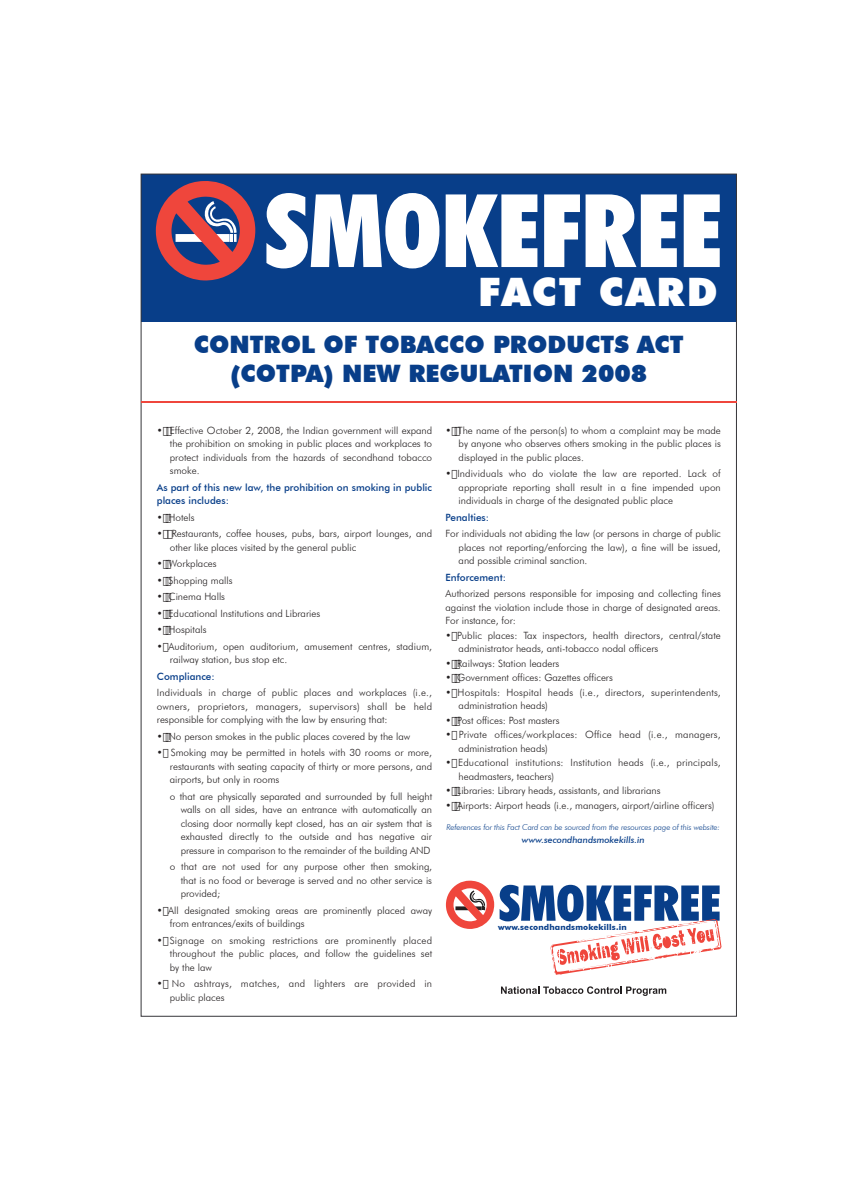
<style>
.page{position:relative;width:842px;height:1191px;background:#fff}
.page>*{position:absolute;margin:0;border:0;box-sizing:border-box;transform-origin:0 0}
.t1{font:900 39.2px "Futura BT";letter-spacing:.05em;color:#fff}
.t2{font:900 24px/29px "Futura BT";color:#083e89;text-align:center}
.t3{font:300 10px/13.5px "Futura BT";color:#231f20;text-align:justify}
.t4{font:300 10px/13.5px "Futura BT";letter-spacing:.02em;color:#231f20}
.t5{font:500 10px/13.5px "Futura BT";color:#083e89}
.t6{font:italic 500 9px "Futura BT";color:#083e89}
.t7{font:700 8.1px "Futura BT";letter-spacing:.02em;color:#083e89}
.t8{font:italic 300 8px "Futura BT";letter-spacing:-.01em;color:#083e89}
</style>
<div class="page">
<div style="left:141px;top:174px;width:595px;height:147px;background:#083e89"></div>
<svg style="left:266px;top:193px;width:173px;height:75px"></svg>
<svg style="left:446px;top:194px;width:91px;height:73px"></svg>
<svg style="left:544px;top:194px;width:133px;height:73px"></svg>
<svg style="left:684px;top:194px;width:36px;height:73px;background:#dce4ee"></svg>
<svg style="left:156px;top:181px;width:99px;height:100px"></svg>
<hr style="left:141px;top:401px;width:595px;height:2px;background:#ef463c">
<svg style="left:501px;top:986px;width:165px;height:10px"></svg>
<svg style="left:446px;top:880px;width:48px;height:49px"></svg>
<svg style="left:500px;top:884px;width:222px;height:90px"></svg>
<h1 class="t1" style="left:478px;top:268px;width:241px">FACT CARD</h1>
<h2 class="t2" style="left:194px;top:329px;width:491px">CONTROL OF TOBACCO PRODUCTS ACT (COTPA) NEW REGULATION 2008</h2>
<p class="t3" style="left:170px;top:423px;width:264px;text-indent:-13px">• Effective October 2, 2008, the Indian government will expand the prohibition on smoking in public places and workplaces to protect individuals from the hazards of secondhand tobacco smoke.</p>
<p class="t5" style="left:157px;top:480px;width:277px">As part of this new law, the prohibition on smoking in public places includes:</p>
<p class="t3" style="left:157px;top:510px;width:39px">• Hotels</p>
<p class="t3" style="left:170px;top:526px;width:264px;text-indent:-13px">• Restaurants, coffee houses, pubs, bars, airport lounges, and other like places visited by the general public</p>
<p class="t3" style="left:157px;top:556px;width:61px">• Workplaces</p>
<p class="t3" style="left:157px;top:573px;width:77px">• Shopping malls</p>
<p class="t3" style="left:157px;top:589px;width:70px">• Cinema Halls</p>
<p class="t3" style="left:157px;top:606px;width:165px">• Educational Institutions and Libraries</p>
<p class="t3" style="left:157px;top:622px;width:51px">• Hospitals</p>
<p class="t3" style="left:170px;top:639px;width:264px;text-indent:-13px">• Auditorium, open auditorium, amusement centres, stadium, railway station, bus stop etc.</p>
<p class="t5" style="left:157px;top:669px;width:59px">Compliance:</p>
<p class="t3" style="left:157px;top:685px;width:277px">Individuals in charge of public places and workplaces (i.e., owners, proprietors, managers, supervisors) shall be held responsible for complying with the law by ensuring that:</p>
<p class="t3" style="left:157px;top:729px;width:255px">• No person smokes in the public places covered by the law</p>
<p class="t3" style="left:170px;top:745px;width:264px;text-indent:-13px">• Smoking may be permitted in hotels with 30 rooms or more, restaurants with seating capacity of thirty or more persons, and airports, but only in rooms</p>
<p class="t3" style="left:181px;top:789px;width:253px;text-indent:-11px">o that are physically separated and surrounded by full height walls on all sides, have an entrance with automatically an closing door normally kept closed, has an air system that is exhausted directly to the outside and has negative air pressure in comparison to the remainder of the building AND</p>
<p class="t3" style="left:181px;top:859px;width:253px;text-indent:-11px">o that are not used for any purpose other then smoking, that is no food or beverage is served and no other service is provided;</p>
<p class="t3" style="left:170px;top:903px;width:264px;text-indent:-13px">• All designated smoking areas are prominently placed away from entrances/exits of buildings</p>
<p class="t3" style="left:170px;top:933px;width:264px;text-indent:-13px">• Signage on smoking restrictions are prominently placed throughout the public places, and follow the guidelines set by the law</p>
<p class="t4" style="left:170px;top:976px;width:264px;text-indent:-13px">• No ashtrays, matches, and lighters are provided in public places</p>
<p class="t3" style="left:459px;top:423px;width:264px;text-indent:-13px">• The name of the person(s) to whom a complaint may be made by anyone who observes others smoking in the public places is displayed in the public places.</p>
<p class="t3" style="left:459px;top:466px;width:264px;text-indent:-13px">• Individuals who do violate the law are reported. Lack of appropriate reporting shall result in a fine impended upon individuals in charge of the designated public place</p>
<p class="t5" style="left:446px;top:510px;width:45px">Penalties:</p>
<p class="t3" style="left:459px;top:526px;width:264px;text-indent:-13px">For individuals not abiding the law (or persons in charge of public places not reporting/enforcing the law), a fine will be issued, and possible criminal sanction.</p>
<p class="t5" style="left:446px;top:570px;width:62px">Enforcement:</p>
<p class="t3" style="left:446px;top:586px;width:277px">Authorized persons responsible for imposing and collecting fines against the violation include those in charge of designated areas.<br>For instance, for:</p>
<p class="t3" style="left:459px;top:628px;width:264px;text-indent:-13px">• Public places: Tax inspectors, health directors, central/state administrator heads, anti-tobacco nodal officers</p>
<p class="t3" style="left:446px;top:656px;width:115px">• Railways: Station leaders</p>
<p class="t3" style="left:446px;top:670px;width:169px">• Government offices: Gazettes officers</p>
<p class="t3" style="left:459px;top:685px;width:264px;text-indent:-13px">• Hospitals: Hospital heads (i.e., directors, superintendents, administration heads)</p>
<p class="t3" style="left:446px;top:713px;width:115px">• Post offices: Post masters</p>
<p class="t4" style="left:459px;top:727px;width:264px;text-indent:-13px">• Private offices/workplaces: Office head (i.e., managers, administration heads)</p>
<p class="t3" style="left:459px;top:755px;width:264px;text-indent:-13px">• Educational institutions: Institution heads (i.e., principals, headmasters, teachers)</p>
<p class="t3" style="left:446px;top:783px;width:217px">• Libraries: Library heads, assistants, and librarians</p>
<p class="t3" style="left:446px;top:798px;width:270px">• Airports: Airport heads (i.e., managers, airport/airline officers)</p>
<p class="t8" style="left:446px;top:822px;width:275px">References for this Fact Card can be sourced from the resources page of this website:</p>
<p class="t6" style="left:522px;top:834px;width:124px">www.secondhandsmokekills.in</p>
<p class="t7" style="left:498px;top:922px;width:130px">www.secondhandsmokekills.in</p>
</div>
